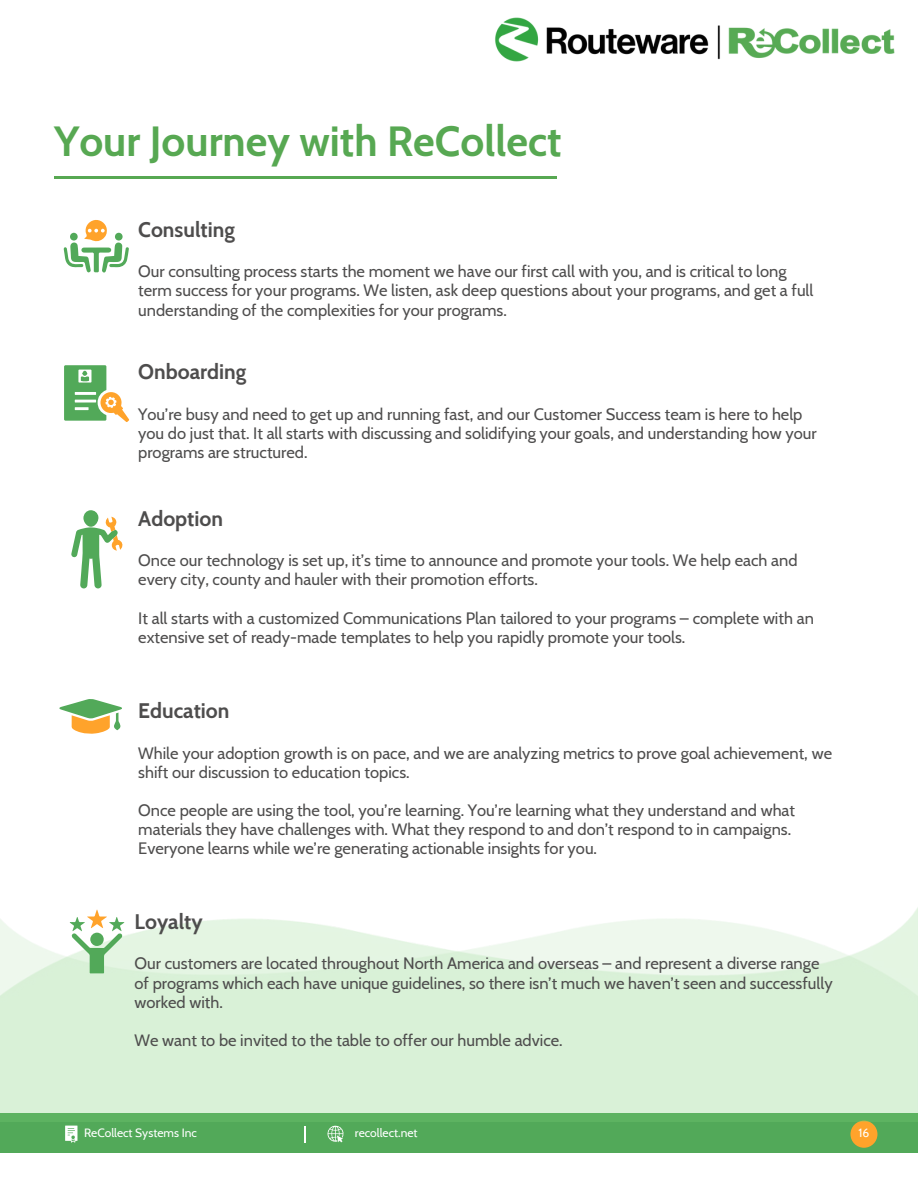
<style>
.page{position:relative;width:918px;height:1188px;background:#fff}
.page>*{position:absolute;margin:0;border:0;box-sizing:border-box;transform-origin:0 0}
.t1{font:700 42px "Cabin";color:#57a852}
.t2{font:700 21px "Cabin";color:#4e4d4d}
.t3{font:16.5px/19.2px "Cabin";color:#4e4d4d}
.t4{font:12px "Cabin";color:#fff}
</style>
<div class="page">
<div style="left:0;top:1113px;width:918px;height:40px;background:#52a959"></div>
<div style="left:850px;top:1121px;width:27px;height:27px;background:#ffa32b;border-radius:50%"></div>
<svg style="left:65px;top:1126px;width:12px;height:17px"></svg>
<svg style="left:327px;top:1125px;width:17px;height:17px"></svg>
<svg style="left:304px;top:1127px;width:1px;height:16px"></svg>
<img style="left:0;top:907px;width:918px;height:214px">
<hr style="left:54px;top:176px;width:503px;height:3px;background:#57a852">
<svg style="left:64px;top:365px;width:65px;height:57px"></svg>
<svg style="left:70px;top:910px;width:54px;height:63px"></svg>
<svg style="left:71px;top:510px;width:52px;height:79px"></svg>
<svg style="left:59px;top:699px;width:63px;height:35px"></svg>
<svg style="left:64px;top:220px;width:65px;height:53px"></svg>
<div style="left:70px;top:233px;width:8px;height:8px;background:#52a959;border-radius:50%"></div>
<div style="left:115px;top:233px;width:8px;height:8px;background:#52a959;border-radius:50%"></div>
<img style="left:495px;top:18px;width:400px;height:44px">
<h1 class="t1" style="left:54px;top:115px;width:509px">Your Journey with ReCollect</h1>
<p class="t2" style="left:138px;top:217px;width:98px">Consulting</p>
<p class="t3" style="left:138px;top:262px;width:677px">Our consulting process starts the moment we have our first call with you, and is critical to long term success for your programs. We listen, ask deep questions about your programs, and get a full understanding of the complexities for your programs.</p>
<p class="t2" style="left:138px;top:359px;width:109px">Onboarding</p>
<p class="t3" style="left:138px;top:404px;width:680px">You’re busy and need to get up and running fast, and our Customer Success team is here to help you do just that. It all starts with discussing and solidifying your goals, and understanding how your programs are structured.</p>
<p class="t2" style="left:138px;top:506px;width:86px">Adoption</p>
<p class="t3" style="left:138px;top:551px;width:661px">Once our technology is set up, it’s time to announce and promote your tools. We help each and every city, county and hauler with their promotion efforts.</p>
<p class="t3" style="left:138px;top:608px;width:677px">It all starts with a customized Communications Plan tailored to your programs – complete with an extensive set of ready-made templates to help you rapidly promote your tools.</p>
<p class="t2" style="left:138px;top:698px;width:93px">Education</p>
<p class="t3" style="left:138px;top:743px;width:695px">While your adoption growth is on pace, and we are analyzing metrics to prove goal achievement, we shift our discussion to education topics.</p>
<p class="t3" style="left:138px;top:801px;width:658px">Once people are using the tool, you’re learning. You’re learning what they understand and what materials they have challenges with. What they respond to and don’t respond to in campaigns.<br>Everyone learns while we’re generating actionable insights for you.</p>
<p class="t2" style="left:135px;top:909px;width:70px">Loyalty</p>
<p class="t3" style="left:135px;top:954px;width:700px">Our customers are located throughout North America and overseas – and represent a diverse range of programs which each have unique guidelines, so there isn’t much we haven’t seen and successfully worked with.</p>
<p class="t3" style="left:135px;top:1030px;width:430px">We want to be invited to the table to offer our humble advice.</p>
<p class="t4" style="left:84px;top:1125px;width:114px">ReCollect Systems Inc</p>
<p class="t4" style="left:355px;top:1125px;width:64px">recollect.net</p>
<p class="t4" style="left:858px;top:1126px;width:12px">16</p>
</div>
